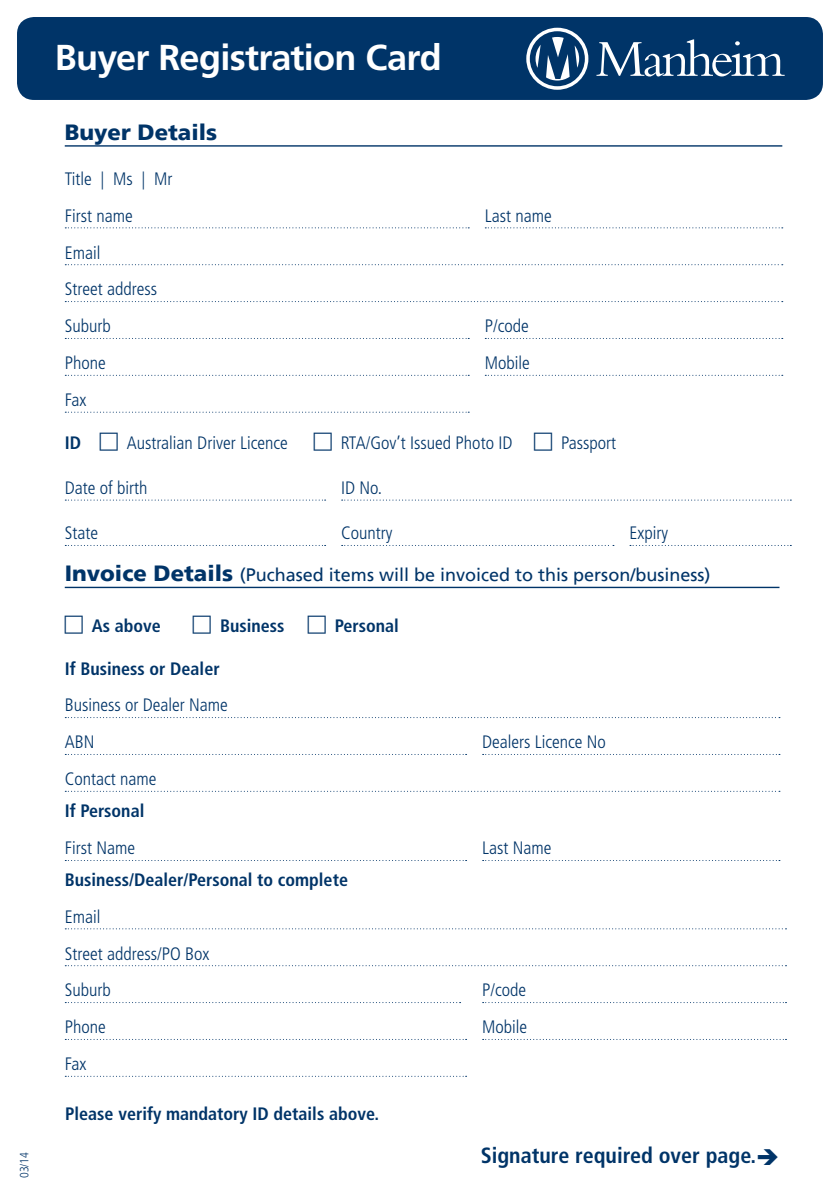
<style>
.page{position:relative;width:840px;height:1191px;background:#fff}
.page>*{position:absolute;margin:0;border:0;box-sizing:border-box;transform-origin:0 0}
.t1{font:700 36px "Frutiger";letter-spacing:-.02em;color:#fff}
.t2{font:700 condensed 22px "Frutiger";color:#003468}
.t3{font:900 22px "Frutiger";color:#003468}
.t4{font:300 condensed 18px/36.8px "Frutiger";color:#003468}
.t5{font:700 condensed 18px "Frutiger";color:#003468}
.t6{font:18px "Frutiger";color:#003468}
.t7{font:300 condensed 12px "Frutiger";color:#003468}
.s1{font-weight:900;font-size:22px}
</style>
<div class="page">
<div style="left:17px;top:17px;width:805px;height:83px;background:#003468;border-radius:17px"></div>
<svg style="left:64px;top:928px;width:723px;height:149px"></svg>
<svg style="left:65px;top:928px;width:721px;height:1px"></svg>
<svg style="left:65px;top:965px;width:721px;height:1px"></svg>
<svg style="left:65px;top:1002px;width:395px;height:1px"></svg>
<svg style="left:482px;top:1002px;width:304px;height:1px"></svg>
<svg style="left:65px;top:1039px;width:401px;height:1px"></svg>
<svg style="left:482px;top:1039px;width:304px;height:1px"></svg>
<svg style="left:65px;top:1075px;width:401px;height:1px"></svg>
<svg style="left:596px;top:39px;width:188px;height:37px"></svg>
<svg style="left:526px;top:28px;width:62px;height:62px"></svg>
<svg style="left:64px;top:227px;width:720px;height:186px"></svg>
<hr style="left:65px;top:145px;width:716px;height:2px;background:#003468">
<svg style="left:65px;top:227px;width:404px;height:1px"></svg>
<svg style="left:485px;top:227px;width:297px;height:1px"></svg>
<svg style="left:65px;top:264px;width:717px;height:1px"></svg>
<svg style="left:65px;top:301px;width:717px;height:1px"></svg>
<svg style="left:65px;top:338px;width:404px;height:1px"></svg>
<svg style="left:485px;top:338px;width:297px;height:1px"></svg>
<svg style="left:65px;top:375px;width:404px;height:1px"></svg>
<svg style="left:485px;top:375px;width:297px;height:1px"></svg>
<svg style="left:65px;top:412px;width:404px;height:1px"></svg>
<svg style="left:64px;top:499px;width:728px;height:47px"></svg>
<svg style="left:65px;top:499px;width:260px;height:1px"></svg>
<svg style="left:341px;top:499px;width:449px;height:1px"></svg>
<svg style="left:65px;top:545px;width:260px;height:1px"></svg>
<svg style="left:341px;top:545px;width:272px;height:1px"></svg>
<svg style="left:629px;top:545px;width:161px;height:1px"></svg>
<hr style="left:65px;top:587px;width:714px;height:1px;background:#003468">
<svg style="left:65px;top:717px;width:714px;height:1px"></svg>
<svg style="left:65px;top:754px;width:401px;height:1px"></svg>
<svg style="left:482px;top:754px;width:297px;height:1px"></svg>
<svg style="left:65px;top:791px;width:714px;height:1px"></svg>
<svg style="left:65px;top:860px;width:401px;height:1px"></svg>
<svg style="left:482px;top:860px;width:297px;height:1px"></svg>
<p class="t7" style="left:18px;top:1178px;width:28px;rotate:-90deg">03/14</p>
<h1 class="t1" style="left:55px;top:36px;width:388px">Buyer Registration Card</h1>
<p class="t3" style="left:65px;top:119px;width:154px">Buyer Details</p>
<p class="t4" style="left:65px;top:160px;width:109px">Title | Ms | Mr<br>First name</p>
<p class="t4" style="left:65px;top:234px;width:94px">Email<br>Street address<br>Suburb</p>
<p class="t4" style="left:484px;top:197px;width:68px">Last name</p>
<p class="t4" style="left:484px;top:308px;width:46px">P/code</p>
<p class="t4" style="left:65px;top:345px;width:43px">Phone</p>
<p class="t4" style="left:484px;top:345px;width:47px">Mobile</p>
<p class="t4" style="left:65px;top:382px;width:23px">Fax</p>
<p class="t5" style="left:65px;top:432px;width:18px">ID</p>
<p class="t4" style="left:127px;top:424px;width:162px">Australian Driver Licence</p>
<p class="t4" style="left:340px;top:424px;width:173px">RTA/Gov’t Issued Photo ID</p>
<p class="t4" style="left:560px;top:424px;width:57px">Passport</p>
<p class="t4" style="left:65px;top:469px;width:84px">Date of birth</p>
<p class="t4" style="left:341px;top:469px;width:43px">ID No.</p>
<p class="t4" style="left:65px;top:515px;width:35px">State</p>
<p class="t4" style="left:341px;top:515px;width:53px">Country</p>
<p class="t4" style="left:629px;top:515px;width:40px">Expiry</p>
<p class="t6" style="left:65px;top:564px;width:646px"><span class="s1">Invoice Details</span> (Puchased items will be invoiced to this person/business)</p>
<p class="t5" style="left:92px;top:615px;width:70px">As above</p>
<p class="t5" style="left:220px;top:615px;width:66px">Business</p>
<p class="t5" style="left:335px;top:615px;width:65px">Personal</p>
<p class="t5" style="left:65px;top:657px;width:156px">If Business or Dealer</p>
<p class="t4" style="left:65px;top:687px;width:165px">Business or Dealer Name<br>ABN</p>
<p class="t4" style="left:482px;top:724px;width:125px">Dealers Licence No</p>
<p class="t4" style="left:65px;top:760px;width:93px">Contact name</p>
<p class="t5" style="left:65px;top:800px;width:81px">If Personal</p>
<p class="t4" style="left:65px;top:830px;width:72px">First Name</p>
<p class="t4" style="left:482px;top:830px;width:71px">Last Name</p>
<p class="t5" style="left:65px;top:869px;width:284px">Business/Dealer/Personal to complete</p>
<p class="t4" style="left:65px;top:898px;width:146px">Email<br>Street address/PO Box<br>Suburb</p>
<p class="t4" style="left:482px;top:972px;width:46px">P/code</p>
<p class="t4" style="left:65px;top:1009px;width:43px">Phone</p>
<p class="t4" style="left:482px;top:1009px;width:47px">Mobile</p>
<p class="t4" style="left:65px;top:1045px;width:23px">Fax</p>
<p class="t5" style="left:65px;top:1103px;width:315px">Please verify mandatory ID details above.</p>
<p class="t2" style="left:480px;top:1141px;width:300px">Signature required over page.➔</p>
</div>
